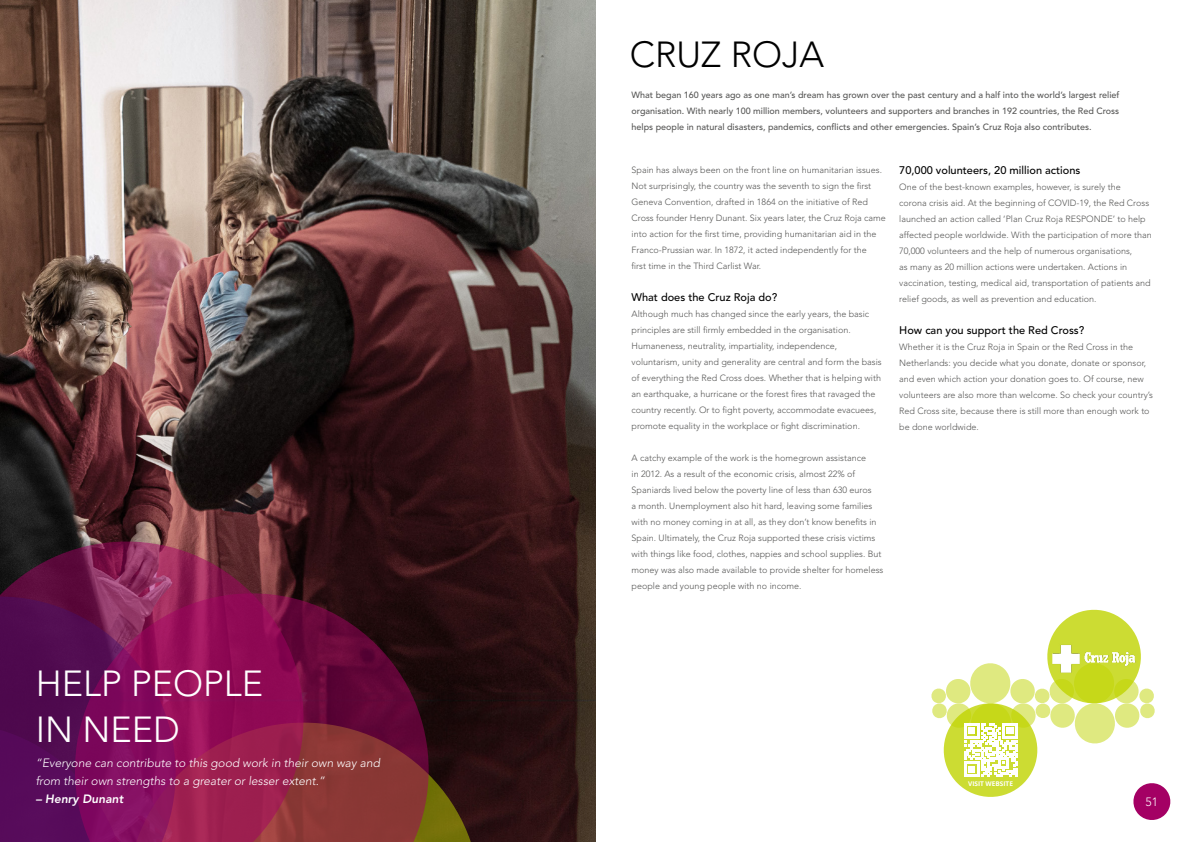
<style>
.page{position:relative;width:1191px;height:842px;background:#fff}
.page>*{position:absolute;margin:0;border:0;box-sizing:border-box;transform-origin:0 0}
.t1{font:300 36px/46px "Avenir LT Std";color:#fff}
.t2{font:300 36px "Avenir LT Std";color:#000}
.t3{font:300 12px/18px "Avenir LT Std";color:#fff}
.t4{font:800 12px "Avenir LT Std";color:#fff}
.t5{font:500 11px "Avenir LT Std";color:#000}
.t6{font:300 9px/16px "Avenir LT Std";color:#575756}
.t7{font:500 9px/16px "Avenir LT Std";color:#575756;text-align:justify}
.t8{font:700 6.5px "Open Sans";color:#fff}
</style>
<div class="page">
<img style="left:0;top:0;width:595px;height:842px">
<svg style="left:429px;top:723px;width:51px;height:119px;background:#39270c"></svg>
<svg style="left:0;top:541px;width:303px;height:55px;background:#6a2541"></svg>
<svg style="left:0;top:596px;width:75px;height:246px;background:#520a52"></svg>
<svg style="left:75px;top:593px;width:354px;height:249px;background:#7d1647"></svg>
<svg style="left:931px;top:609px;width:240px;height:211px"></svg>
<h1 class="t2" style="left:630px;top:34px;width:196px">CRUZ ROJA</h1>
<h1 class="t1" style="left:36px;top:660px;width:229px">HELP PEOPLE<br>IN NEED</h1>
<p class="t7" style="left:631px;top:87px;width:489px">What began 160 years ago as one man’s dream has grown over the past century and a half into the world’s largest relief organisation. With nearly 100 million members, volunteers and supporters and branches in 192 countries, the Red Cross helps people in natural disasters, pandemics, conflicts and other emergencies. Spain’s Cruz Roja also contributes.</p>
<p class="t6" style="left:631px;top:162px;width:256px">Spain has always been on the front line on humanitarian issues.<br>Not surprisingly, the country was the seventh to sign the first Geneva Convention, drafted in 1864 on the initiative of Red Cross founder Henry Dunant. Six years later, the Cruz Roja came into action for the first time, providing humanitarian aid in the Franco-Prussian war. In 1872, it acted independently for the<br>first time in the Third Carlist War.</p>
<p class="t5" style="left:631px;top:290px;width:147px">What does the Cruz Roja do?</p>
<p class="t6" style="left:631px;top:306px;width:252px">Although much has changed since the early years, the basic principles are still firmly embedded in the organisation.<br>Humaneness, neutrality, impartiality, independence, voluntarism, unity and generality are central and form the basis of everything the Red Cross does. Whether that is helping with an earthquake, a hurricane or the forest fires that ravaged the country recently. Or to fight poverty, accommodate evacuees, promote equality in the workplace or fight discrimination.</p>
<p class="t6" style="left:631px;top:450px;width:253px">A catchy example of the work is the homegrown assistance<br>in 2012. As a result of the economic crisis, almost 22% of Spaniards lived below the poverty line of less than 630 euros<br>a month. Unemployment also hit hard, leaving some families with no money coming in at all, as they don’t know benefits in Spain. Ultimately, the Cruz Roja supported these crisis victims with things like food, clothes, nappies and school supplies. But money was also made available to provide shelter for homeless people and young people with no income.</p>
<p class="t5" style="left:899px;top:164px;width:183px">70,000 volunteers, 20 million actions</p>
<p class="t6" style="left:899px;top:179px;width:254px">One of the best-known examples, however, is surely the<br>corona crisis aid. At the beginning of COVID-19, the Red Cross launched an action called ‘Plan Cruz Roja RESPONDE’ to help affected people worldwide. With the participation of more than 70,000 volunteers and the help of numerous organisations,<br>as many as 20 million actions were undertaken. Actions in vaccination, testing, medical aid, transportation of patients and relief goods, as well as prevention and education.</p>
<p class="t5" style="left:899px;top:324px;width:187px">How can you support the Red Cross?</p>
<p class="t6" style="left:899px;top:339px;width:255px">Whether it is the Cruz Roja in Spain or the Red Cross in the Netherlands: you decide what you donate, donate or sponsor, and even which action your donation goes to. Of course, new volunteers are also more than welcome. So check your country’s Red Cross site, because there is still more than enough work to be done worldwide.</p>
<h2 class="t3" style="left:36px;top:754px;width:347px">“Everyone can contribute to this good work in their own way and from their own strengths to a greater or lesser extent.”</h2>
<h2 class="t4" style="left:36px;top:792px;width:91px">– Henry Dunant</h2>
<p class="t8" style="left:968px;top:779px;width:46px">VISIT WEBSITE</p>
<h2 class="t3" style="left:31px;top:793px;width:14px">50</h2>
<h2 class="t3" style="left:1145px;top:793px;width:14px">51</h2>
</div>
